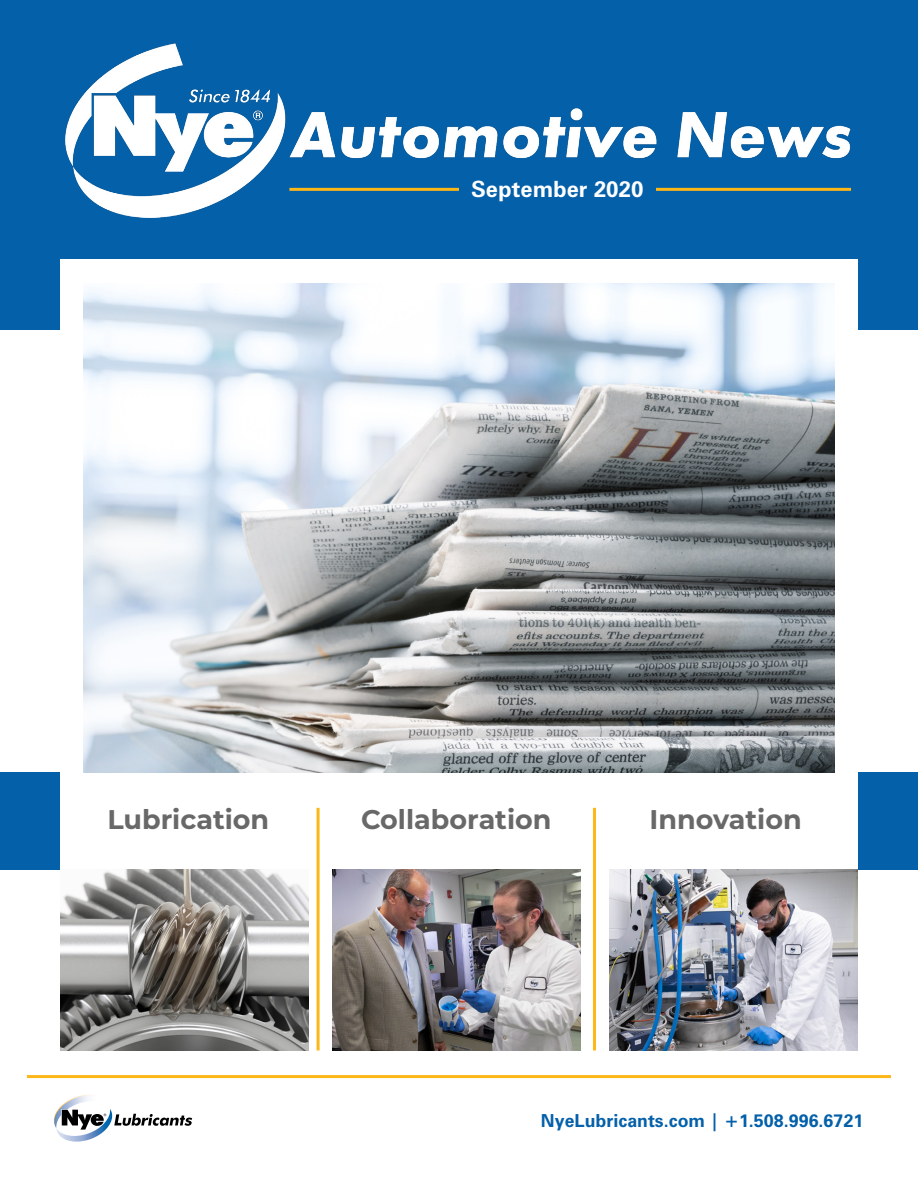
<style>
.page{position:relative;width:918px;height:1188px;background:#fff}
.page>*{position:absolute;margin:0;border:0;box-sizing:border-box;transform-origin:0 0}
.t1{font:700 27px "Montserrat";color:#696868}
.t2{font:700 22.35px "Zurich BT";color:#fff}
.t3{font:700 18px "Zurich BT";color:#0460a9}
</style>
<div class="page">
<div style="left:0;top:0;width:918px;height:329px;background:#0460a9"></div>
<div style="left:0;top:772px;width:918px;height:98px;background:#0460a9"></div>
<div style="left:60px;top:259px;width:798px;height:617px;background:#fff"></div>
<hr style="left:27px;top:1075px;width:864px;height:3px;background:#fdb717">
<svg style="left:54px;top:1096px;width:138px;height:46px"></svg>
<hr style="left:317px;top:808px;width:3px;height:242px;background:#fdb717">
<hr style="left:593px;top:808px;width:3px;height:242px;background:#fdb717">
<img style="left:84px;top:284px;width:750px;height:488px">
<img style="left:610px;top:870px;width:248px;height:180px">
<img style="left:61px;top:870px;width:248px;height:180px">
<img style="left:333px;top:870px;width:248px;height:180px">
<img style="left:66px;top:44px;width:785px;height:173px">
<p class="t2" style="left:471px;top:176px;width:174px">September 2020</p>
<p class="t1" style="left:107px;top:800px;width:163px">Lubrication</p>
<p class="t1" style="left:361px;top:800px;width:192px">Collaboration</p>
<p class="t1" style="left:650px;top:800px;width:154px">Innovation</p>
<p class="t3" style="left:541px;top:1110px;width:324px">NyeLubricants.com | +1.508.996.6721</p>
</div>
